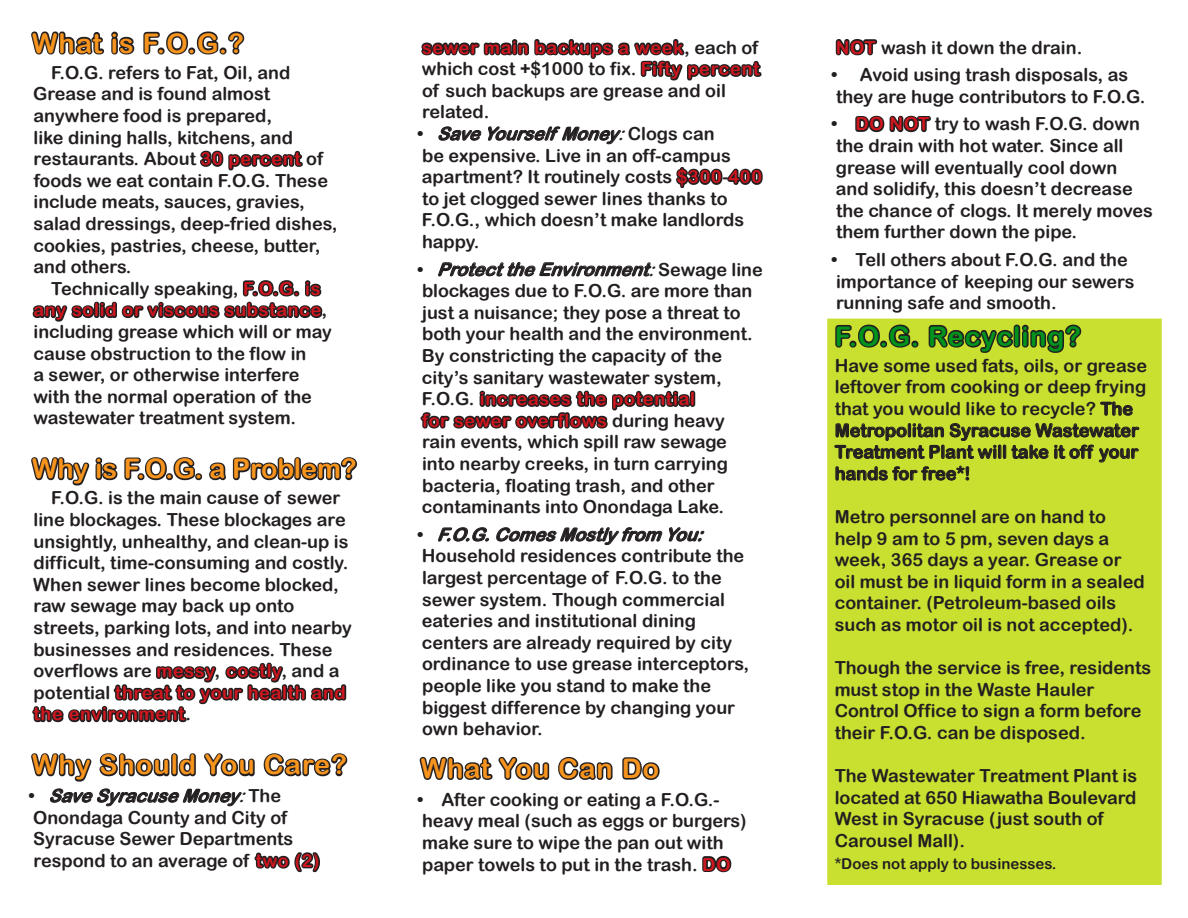
<style>
.page{position:relative;width:1188px;height:918px;background:#fff}
.page>*{position:absolute;margin:0;border:0;box-sizing:border-box;transform-origin:0 0}
.Paragraph_Style_1{font:27px "Arial Rounded MT Bold";color:#f7941d}
.Paragraph_Style_2{font:27px "Arial Rounded MT Bold";letter-spacing:.04em;color:#f7941d}
.Paragraph_Style_1-2{font:27px "Arial Rounded MT Bold";letter-spacing:.035em;color:#00941d}
.Paragraph_Style_2-2{font:18px/21.6px "Arial Rounded MT Bold";color:#231f20}
.Paragraph_Style_2-3{font:15px "Arial Rounded MT Bold";color:#231f20}
.s1{color:#d1161e}
.s2{font-style:italic}
</style>
<div class="page">
<svg style="left:31px;top:31px;width:214px;height:24px"></svg>
<svg style="left:200px;top:150px;width:103px;height:21px"></svg>
<svg style="left:32px;top:280px;width:291px;height:42px"></svg>
<svg style="left:31px;top:457px;width:326px;height:29px"></svg>
<svg style="left:31px;top:662px;width:317px;height:145px"></svg>
<svg style="left:254px;top:852px;width:66px;height:21px"></svg>
<svg style="left:421px;top:39px;width:342px;height:150px"></svg>
<svg style="left:438px;top:262px;width:214px;height:15px"></svg>
<svg style="left:420px;top:390px;width:276px;height:39px"></svg>
<svg style="left:438px;top:527px;width:51px;height:15px"></svg>
<svg style="left:496px;top:527px;width:209px;height:19px"></svg>
<svg style="left:419px;top:757px;width:241px;height:23px"></svg>
<svg style="left:702px;top:855px;width:30px;height:18px"></svg>
<svg style="left:835px;top:39px;width:43px;height:17px"></svg>
<svg style="left:855px;top:115px;width:76px;height:18px"></svg>
<div style="left:828px;top:319px;width:333px;height:565px;background:#c9e031"></div>
<svg style="left:835px;top:324px;width:247px;height:29px"></svg>
<svg style="left:834px;top:401px;width:306px;height:80px"></svg>
<div style="left:827px;top:319px;width:335px;height:566px;border:2px solid #c9e031"></div>
<p class="Paragraph_Style_1" style="left:32px;top:27px;width:213px">What is F.O.G.?</p>
<p class="Paragraph_Style_2-2" style="left:33px;top:61px;width:306px;text-indent:18px">F.O.G. refers to Fat, Oil, and<br>Grease and is found almost anywhere food is prepared,<br>like dining halls, kitchens, and restaurants. About <span class="s1">30 percent</span> of foods we eat contain F.O.G. These include meats, sauces, gravies, salad dressings, deep-fried dishes, cookies, pastries, cheese, butter, and others.</p>
<p class="Paragraph_Style_2-2" style="left:33px;top:277px;width:300px;text-indent:18px">Technically speaking, <span class="s1">F.O.G. is any solid or viscous substance</span>, including grease which will or may cause obstruction to the flow in<br>a sewer, or otherwise interfere with the normal operation of the wastewater treatment system.</p>
<p class="Paragraph_Style_1" style="left:32px;top:453px;width:326px">Why is F.O.G. a Problem?</p>
<p class="Paragraph_Style_2-2" style="left:33px;top:487px;width:320px;text-indent:18px">F.O.G. is the main cause of sewer line blockages. These blockages are unsightly, unhealthy, and clean-up is difficult, time-consuming and costly.<br>When sewer lines become blocked, raw sewage may back up onto streets, parking lots, and into nearby businesses and residences. These overflows are <span class="s1">messy</span>, <span class="s1">costly</span>, and a potential <span class="s1">threat to your health and the environment</span>.</p>
<p class="Paragraph_Style_2" style="left:32px;top:749px;width:316px">Why Should You Care?</p>
<p class="Paragraph_Style_2-2" style="left:29px;top:785px;width:293px">• <span class="s2">SaveSyracuseMoney:</span>T h e<br>Onondaga County and City of<br>Syracuse Sewer Departments respond to an average of <span class="s1">two (2)</span></p>
<p class="Paragraph_Style_2-2" style="left:422px;top:36px;width:339px"><span class="s1">sewer main backups a week</span>, each of which cost +$1000 to fix. <span class="s1">Fifty percent </span>of such backups are grease and oil related.</p>
<p class="Paragraph_Style_2-2" style="left:417px;top:123px;width:347px">• <span class="s2">SaveYourselfMoney:</span>C l o g s c a n<br>be expensive. Live in an off-campus apartment? It routinely costs <span class="s1">$300</span>-<span class="s1">400 </span>to jet clogged sewer lines thanks to<br>F.O.G., which doesn’t make landlords happy.</p>
<p class="Paragraph_Style_2-2" style="left:417px;top:258px;width:347px">• <span class="s2">ProtecttheEnvironment:</span>S e w a g e l i n e blockages due to F.O.G. are more than just a nuisance; they pose a threat to both your health and the environment.<br>By constricting the capacity of the city’s sanitary wastewater system, F.O.G. <span class="s1">increases the potential<br>for sewer overflows</span> during heavy<br>rain events, which spill raw sewage<br>into nearby creeks, in turn carrying bacteria, floating trash, and other contaminants into Onondaga Lake.</p>
<p class="Paragraph_Style_2-2" style="left:417px;top:523px;width:334px">• <span class="s2">F.O.G.ComesMostlyfrom You:<br></span>Household residences contribute the largest percentage of F.O.G. to the sewer system. Though commercial eateries and institutional dining centers are already required by city ordinance to use grease interceptors, people like you stand to make the biggest difference by changing your own behavior.</p>
<p class="Paragraph_Style_2" style="left:421px;top:753px;width:240px">What You Can Do</p>
<p class="Paragraph_Style_2-2" style="left:417px;top:788px;width:331px">• After cooking or eating a F.O.G.- heavy meal (such as eggs or burgers) make sure to wipe the pan out with paper towels to put in the trash. <span class="s1">DO</span></p>
<p class="Paragraph_Style_2-2" style="left:836px;top:36px;width:248px"><span class="s1">NOT</span> wash it down the drain.</p>
<p class="Paragraph_Style_2-2" style="left:831px;top:64px;width:316px">• Avoid using trash disposals, as they are huge contributors to F.O.G.</p>
<p class="Paragraph_Style_2-2" style="left:831px;top:113px;width:324px">• <span class="s1">DO NOT</span> try to wash F.O.G. down the drain with hot water. Since all grease will eventually cool down<br>and solidify, this doesn’t decrease the chance of clogs. It merely moves them further down the pipe.</p>
<p class="Paragraph_Style_2-2" style="left:831px;top:249px;width:305px">• Tell others about F.O.G. and the importance of keeping our sewers running safe and smooth.</p>
<p class="Paragraph_Style_1-2" style="left:835px;top:320px;width:248px">F.O.G. Recycling?</p>
<p class="Paragraph_Style_2-2" style="left:835px;top:354px;width:314px">Have some used fats, oils, or grease leftover from cooking or deep frying that you would like to recycle? The<br>Metropolitan Syracuse Wastewater<br>Treatment Plant will take it off your hands for free*!</p>
<p class="Paragraph_Style_2-2" style="left:835px;top:506px;width:311px">Metro personnel are on hand to help 9 am to 5 pm, seven days a week, 365 days a year. Grease or oil must be in liquid form in a sealed container. (Petroleum-based oils such as motor oil is not accepted).</p>
<p class="Paragraph_Style_2-2" style="left:835px;top:657px;width:318px">Though the service is free, residents must stop in the Waste Hauler<br>Control Office to sign a form before their F.O.G. can be disposed.</p>
<p class="Paragraph_Style_2-2" style="left:835px;top:765px;width:304px">The Wastewater Treatment Plant is located at 650 Hiawatha Boulevard<br>West in Syracuse (just south of<br>Carousel Mall).</p>
<p class="Paragraph_Style_2-3" style="left:835px;top:854px;width:223px">*Does not apply to businesses.</p>
</div>
